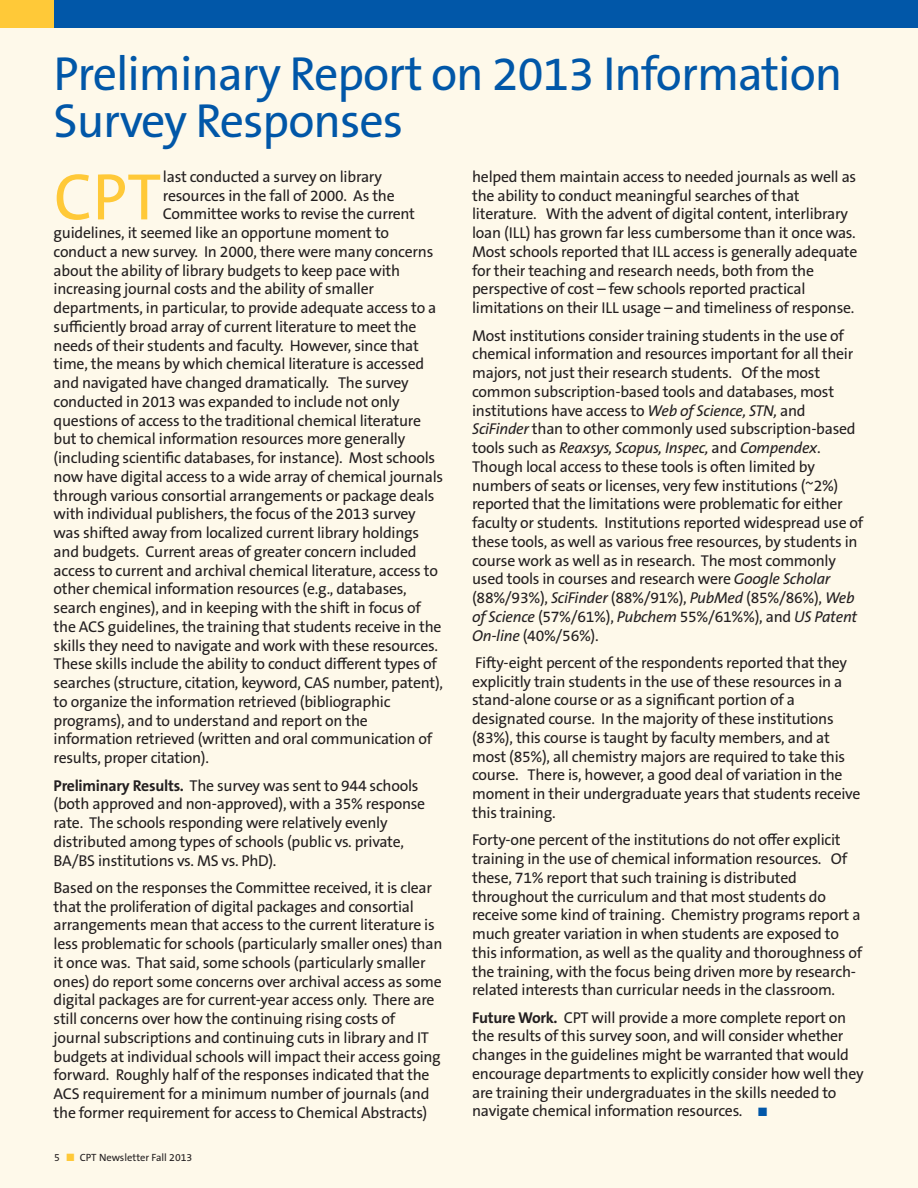
<style>
.page{position:relative;width:918px;height:1188px;background:#fff}
.page>*{position:absolute;margin:0;border:0;box-sizing:border-box;transform-origin:0 0}
.t1{font:66.45px "The Sans ACS W5 Plain";color:#ffc938}
.t2{font:48px/46.5px "The Sans ACS W5 Plain";letter-spacing:-.02em;color:#0157a8}
.t3{font:15.75px/18.8px "The Sans ACS W5 Plain";letter-spacing:-.015em;color:#231f20}
.t4{font:10.5px "The Sans ACS W5 Plain";color:#231f20}
.s1{font-family:"The Sans ACS W7";font-weight:700}
.s2{color:#ffc938}
.s3{font-style:italic}
.s4{color:#0157a8}
</style>
<div class="page">
<div style="left:0;top:28px;width:918px;height:1160px;background:#fef9ea"></div>
<div style="left:54px;top:0;width:864px;height:28px;background:#0157a8"></div>
<div style="left:0;top:0;width:54px;height:28px;background:#ffc938"></div>
<h2 class="t2" style="left:54px;top:55px;width:790px">Preliminary Report on 2013 Information<br>Survey Responses</h2>
<h1 class="t1" style="left:54px;top:171px;width:109px">CPT</h1>
<p class="t3" style="left:163px;top:169px;width:221px">last conducted a survey on library</p>
<p class="t3" style="left:163px;top:187px;width:233px">resources in the fall of 2000. As the</p>
<p class="t3" style="left:163px;top:206px;width:254px">Committee works to revise the current</p>
<p class="t3" style="left:54px;top:225px;width:337px">guidelines, it seemed like an opportune moment to</p>
<p class="t3" style="left:54px;top:244px;width:381px">conduct a new survey. In 2000, there were many concerns</p>
<p class="t3" style="left:54px;top:262px;width:348px">about the ability of library budgets to keep pace with</p>
<p class="t3" style="left:54px;top:281px;width:322px">increasing journal costs and the ability of smaller</p>
<p class="t3" style="left:54px;top:300px;width:384px">departments, in particular, to provide adequate access to a</p>
<p class="t3" style="left:54px;top:319px;width:365px">sufficiently broad array of current literature to meet the</p>
<p class="t3" style="left:54px;top:337px;width:367px">needs of their students and faculty. However, since that</p>
<p class="t3" style="left:54px;top:356px;width:372px">time, the means by which chemical literature is accessed</p>
<p class="t3" style="left:54px;top:375px;width:356px">and navigated have changed dramatically. The survey</p>
<p class="t3" style="left:54px;top:394px;width:348px">conducted in 2013 was expanded to include not only</p>
<p class="t3" style="left:54px;top:412px;width:369px">questions of access to the traditional chemical literature</p>
<p class="t3" style="left:54px;top:431px;width:353px">but to chemical information resources more generally</p>
<p class="t3" style="left:54px;top:450px;width:383px">(including scienti c databases, for instance). Most schools</p>
<p class="t3" style="left:54px;top:469px;width:391px">now have digital access to a wide array of chemical journals</p>
<p class="t3" style="left:54px;top:487px;width:382px">through various consortial arrangements or package deals</p>
<p class="t3" style="left:54px;top:506px;width:364px">with individual publishers, the focus of the 2013 survey</p>
<p class="t3" style="left:54px;top:525px;width:367px">was shifted away from localized current library holdings</p>
<p class="t3" style="left:54px;top:544px;width:364px">and budgets. Current areas of greater concern included</p>
<p class="t3" style="left:54px;top:562px;width:386px">access to current and archival chemical literature, access to</p>
<p class="t3" style="left:54px;top:581px;width:355px">other chemical information resources (e.g., databases,</p>
<p class="t3" style="left:54px;top:600px;width:369px">search engines), and in keeping with the shift in focus of</p>
<p class="t3" style="left:54px;top:619px;width:390px">the ACS guidelines, the training that students receive in the</p>
<p class="t3" style="left:54px;top:637px;width:386px">skills they need to navigate and work with these resources.</p>
<p class="t3" style="left:54px;top:656px;width:385px">These skills include the ability to conduct different types of</p>
<p class="t3" style="left:54px;top:675px;width:391px">searches (structure, citation, keyword, CAS number, patent),</p>
<p class="t3" style="left:54px;top:694px;width:338px">to organize the information retrieved (bibliographic</p>
<p class="t3" style="left:54px;top:712px;width:316px">programs), and to understand and report on the</p>
<p class="t3" style="left:54px;top:731px;width:380px">information retrieved (written and oral communication of</p>
<p class="t3" style="left:54px;top:750px;width:157px">results, proper citation).</p>
<p class="t3" style="left:54px;top:777px;width:373px"><span class="s1">Preliminary Results.</span> The survey was sent to 944 schools (both approved and non-approved), with a 35% response rate. The schools responding were relatively evenly distributed among types of schools (public vs. private, BA/BS institutions vs. MS vs. PhD).</p>
<p class="t3" style="left:54px;top:880px;width:390px">Based on the responses the Committee received, it is clear that the proliferation of digital packages and consortial arrangements mean that access to the current literature is less problematic for schools (particularly smaller ones) than it once was. That said, some schools (particularly smaller ones) do report some concerns over archival access as some digital packages are for current-year access only. There are still concerns over how the continuing rising costs of journal subscriptions and continuing cuts in library and IT budgets at individual schools will impact their access going forward. Roughly half of the responses indicated that the ACS requirement for a minimum number of journals (and the former requirement for access to Chemical Abstracts)</p>
<p class="t4" style="left:54px;top:1153px;width:140px">5 <span class="s2">■</span> CPT Newsletter Fall 2013</p>
<p class="t3" style="left:472px;top:169px;width:387px">helped them maintain access to needed journals as well as the ability to conduct meaningful searches of that literature. With the advent of digital content, interlibrary loan (ILL) has grown far less cumbersome than it once was.<br>Most schools reported that ILL access is generally adequate for their teaching and research needs, both from the perspective of cost – few schools reported practical limitations on their ILL usage – and timeliness of response.</p>
<p class="t3" style="left:472px;top:327px;width:393px">Most institutions consider training students in the use of chemical information and resources important for all their majors, not just their research students. Of the most common subscription-based tools and databases, most institutions have access to <span class="s3">Web of Science, STN,</span> and <span class="s3">SciFinder</span> than to other commonly used subscription-based tools such as <span class="s3">Reaxsys, Scopus, Inspec,</span> and <span class="s3">Compendex</span>.<br>Though local access to these tools is often limited by numbers of seats or licenses, very few institutions (~2%) reported that the limitations were problematic for either faculty or students. Institutions reported widespread use of these tools, as well as various free resources, by students in course work as well as in research. The most commonly used tools in courses and research were <span class="s3">Google Scholar </span>(88%/93%), <span class="s3">SciFinder</span> (88%/91%), <span class="s3">PubMed</span> (85%/86%), <span class="s3">Web of Science</span> (57%/61%), <span class="s3">Pubchem</span> 55%/61%%), and <span class="s3">US Patent On-line</span> (40%/56%).</p>
<p class="t3" style="left:472px;top:655px;width:390px">Fifty-eight percent of the respondents reported that they explicitly train students in the use of these resources in a stand-alone course or as a signi cant portion of a designated course. In the majority of these institutions (83%), this course is taught by faculty members, and at most (85%), all chemistry majors are required to take this course. There is, however, a good deal of variation in the moment in their undergraduate years that students receive this training.</p>
<p class="t3" style="left:472px;top:832px;width:392px">Forty-one percent of the institutions do not offer explicit training in the use of chemical information resources. Of these, 71% report that such training is distributed throughout the curriculum and that most students do receive some kind of training. Chemistry programs report a much greater variation in when students are exposed to this information, as well as the quality and thoroughness of the training, with the focus being driven more by research&shy;related interests than curricular needs in the classroom.</p>
<p class="t3" style="left:472px;top:1010px;width:393px"><span class="s1">Future Work.</span> CPT will provide a more complete report on the results of this survey soon, and will consider whether changes in the guidelines might be warranted that would encourage departments to explicitly consider how well they are training their undergraduates in the skills needed to navigate chemical information resources. <span class="s4">■</span></p>
</div>
